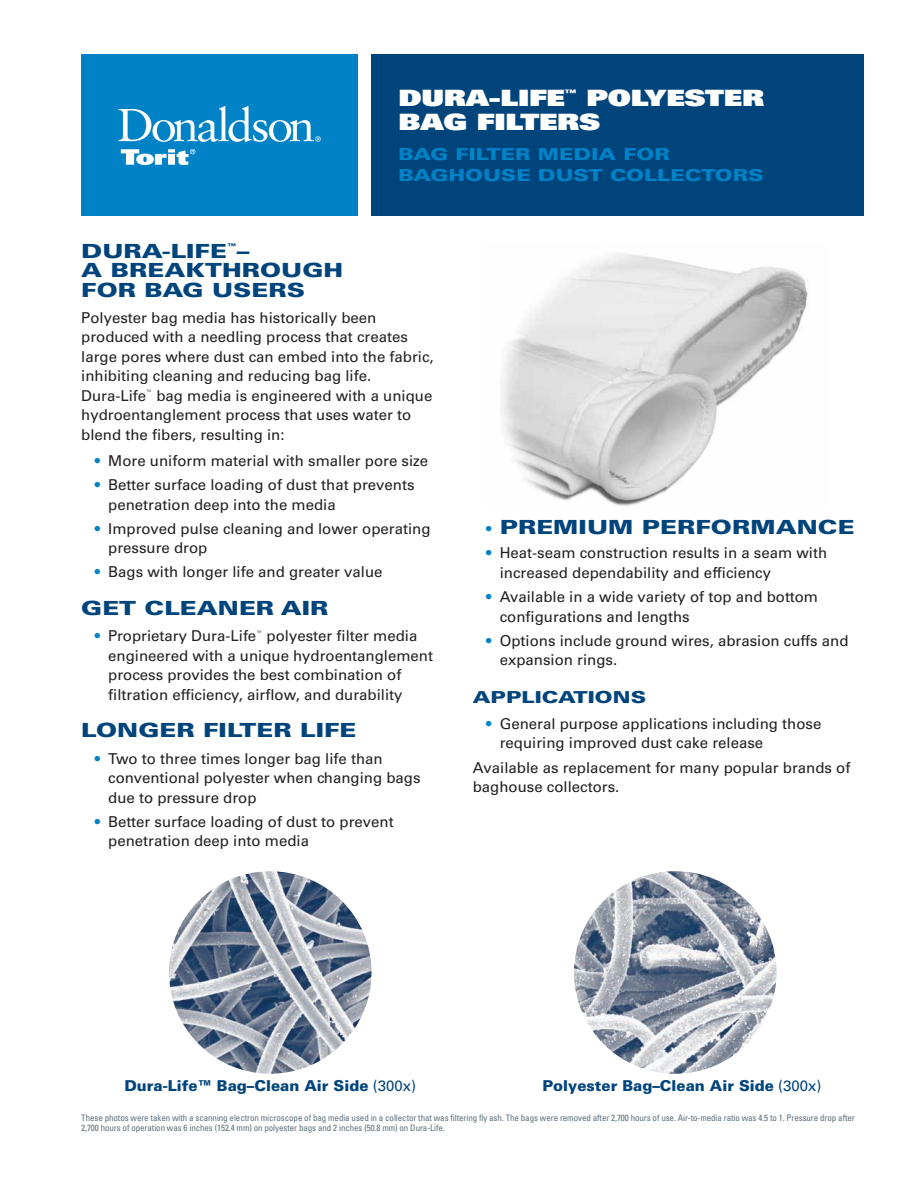
<style>
.page{position:relative;width:918px;height:1188px;background:#fff}
.page>*{position:absolute;margin:0;border:0;box-sizing:border-box;transform-origin:0 0}
.t1{font:22.5px/24px "Univers LT Std X Black";letter-spacing:-.01em;color:#fff;scale:1.3 1}
.t2{font:900 19.5px/19.5px "Univers LT Std";color:#00447c;scale:1.3 1}
.t3{font:900 16.5px/21px "Univers LT Std";color:#0082c7;scale:1.3 1}
.t4{font:900 16.5px "Univers LT Std";color:#00447c;scale:1.3 1}
.t5{font:15px/19.5px "Univers LT Std";color:#231f20}
.t6{font:900 15px "Univers LT Std";color:#00447c}
.t7{font:condensed 9px/10.5px "Univers LT Std";letter-spacing:-.01em;color:#5d707c}
.t8{font:9px "Univers LT Std X Black";color:#fff;scale:1.3 1}
.t9{font:900 7.8px "Univers LT Std";color:#00447c;scale:1.3 1}
.t10{font:6px "Univers LT Std";color:#231f20}
.s1{color:#0082c7}
.s2{font-weight:400;font-size:15px;color:#0082c7}
.s3{font-weight:400}
</style>
<div class="page">
<div style="left:81px;top:54px;width:277px;height:162px;background:#0082c7"></div>
<svg style="left:121px;top:149px;width:74px;height:16px"></svg>
<svg style="left:119px;top:106px;width:202px;height:36px"></svg>
<div style="left:372px;top:54px;width:492px;height:162px;background:#00447c"></div>
<img style="left:501px;top:253px;width:307px;height:253px">
<img style="left:169px;top:871px;width:203px;height:203px;border-radius:101px">
<img style="left:574px;top:871px;width:203px;height:203px;border-radius:101px">
<h1 class="t1" style="left:399px;top:85px;width:283px;text-indent:188px">POLYESTER<br>BAG FILTERS</h1>
<p class="t3" style="left:399px;top:144px;width:282px">BAG FILTER MEDIA FOR<br>BAGHOUSE DUST COLLECTORS</p>
<h1 class="t1" style="left:399px;top:85px;width:130px">DURA-LIFE</h1>
<p class="t8" style="left:565px;top:87px;width:10px">™</p>
<h2 class="t2" style="left:81px;top:241px;width:114px">DURA-LIFE</h2>
<p class="t9" style="left:227px;top:241px;width:9px">™</p>
<h2 class="t2" style="left:81px;top:241px;width:203px;text-indent:155px">–<br>A BREAKTHROUGH<br>FOR BAG USERS</h2>
<p class="t5" style="left:81px;top:308px;width:354px">Polyester bag media has historically been produced with a needling process that creates large pores where dust can embed into the fabric, inhibiting cleaning and reducing bag life.<br>Dura-Life</p>
<p class="t10" style="left:146px;top:389px;width:7px">™</p>
<p class="t5" style="left:81px;top:386px;width:353px;text-indent:75px">bag media is engineered with a unique hydroentanglement process that uses water to blend the fibers, resulting in:</p>
<p class="t5" style="left:95px;top:451px;width:335px"><span class="s1">•</span> More uniform material with smaller pore size</p>
<p class="t5" style="left:108px;top:475px;width:308px;text-indent:-13px"><span class="s1">•</span> Better surface loading of dust that prevents penetration deep into the media</p>
<p class="t5" style="left:108px;top:519px;width:324px;text-indent:-13px"><span class="s1">•</span> Improved pulse cleaning and lower operating pressure drop</p>
<p class="t5" style="left:95px;top:562px;width:289px"><span class="s1">•</span> Bags with longer life and greater value</p>
<h2 class="t2" style="left:81px;top:598px;width:192px">GET CLEANER AIR</h2>
<p class="t5" style="left:95px;top:626px;width:163px"><span class="s1">•</span> Proprietary Dura-Life</p>
<p class="t10" style="left:256px;top:629px;width:7px">™</p>
<p class="t5" style="left:108px;top:626px;width:326px;text-indent:158px">polyester filter media engineered with a unique hydroentanglement process provides the best combination of filtration efficiency, airflow, and durability</p>
<h2 class="t2" style="left:81px;top:720px;width:213px">LONGER FILTER LIFE</h2>
<p class="t5" style="left:108px;top:749px;width:314px;text-indent:-14px"><span class="s1">•</span> Two to three times longer bag life than conventional polyester when changing bags due to pressure drop</p>
<p class="t5" style="left:108px;top:812px;width:287px;text-indent:-14px"><span class="s1">•</span> Better surface loading of dust to prevent penetration deep into media</p>
<h2 class="t2" style="left:486px;top:517px;width:285px"><span class="s2">•</span> PREMIUM PERFORMANCE</h2>
<p class="t5" style="left:500px;top:543px;width:329px;text-indent:-14px"><span class="s1">•</span> Heat-seam construction results in a seam with increased dependability and efficiency</p>
<p class="t5" style="left:500px;top:587px;width:320px;text-indent:-14px"><span class="s1">•</span> Available in a wide variety of top and bottom configurations and lengths</p>
<p class="t5" style="left:500px;top:631px;width:350px;text-indent:-14px"><span class="s1">•</span> Options include ground wires, abrasion cuffs and expansion rings.</p>
<p class="t4" style="left:473px;top:686px;width:135px">APPLICATIONS</p>
<p class="t5" style="left:500px;top:714px;width:323px;text-indent:-14px"><span class="s1">•</span> General purpose applications including those requiring improved dust cake release</p>
<p class="t5" style="left:473px;top:758px;width:379px">Available as replacement for many popular brands of baghouse collectors.</p>
<p class="t6" style="left:124px;top:1077px;width:293px">Dura-Life™ Bag–Clean Air Side <span class="s3">(300x)</span></p>
<p class="t6" style="left:542px;top:1077px;width:281px">Polyester Bag–Clean Air Side <span class="s3">(300x)</span></p>
<p class="t7" style="left:81px;top:1112px;width:775px">These photos were taken with a scanning electron microscope of bag media used in a collector that was filtering fly ash. The bags were removed after 2,700 hours of use. Air-to-media ratio was 4.5 to 1. Pressure drop after<br>2,700 hours of operation was 6 inches (152.4 mm) on polyester bags and 2 inches (50.8 mm) on Dura-Life.</p>
</div>
